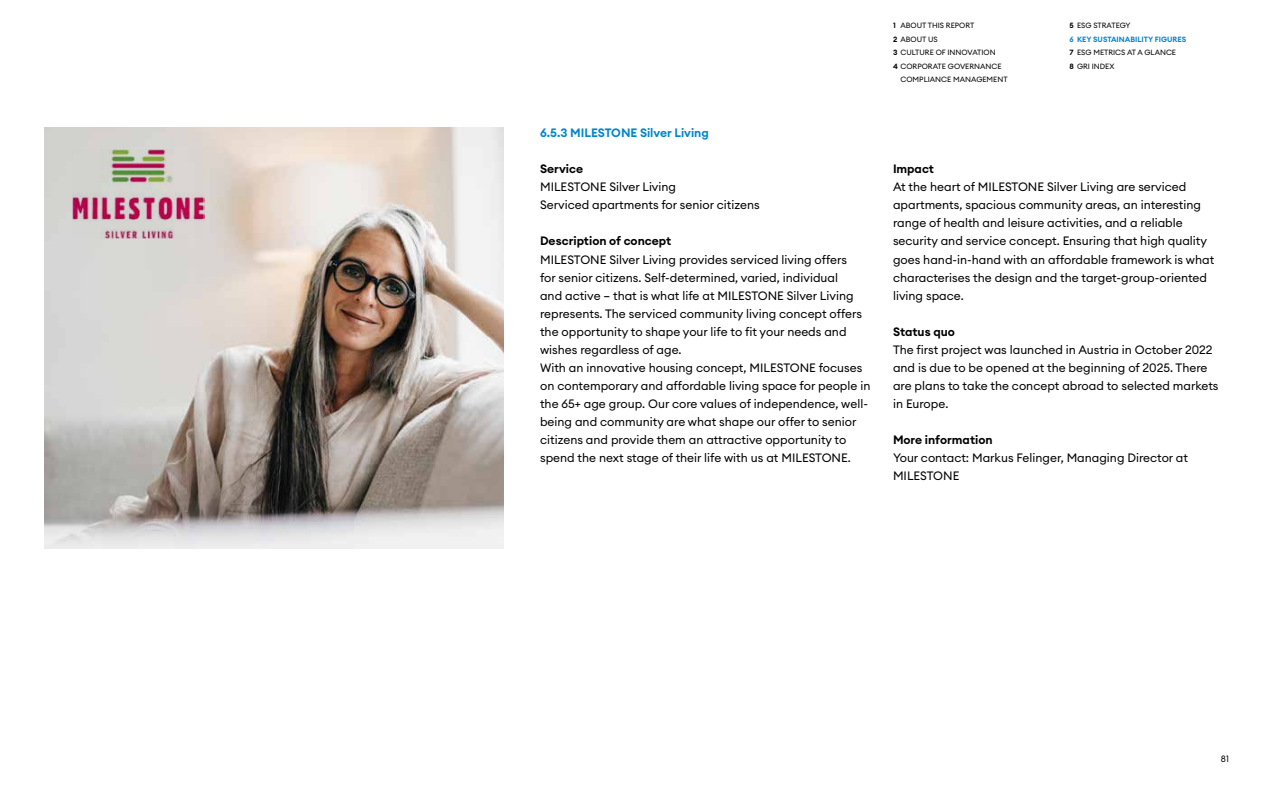
<style>
.page{position:relative;width:1263px;height:790px;background:#fff}
.page>*{position:absolute;margin:0;border:0;box-sizing:border-box;transform-origin:0 0}
.t1{font:12px/18px "Euclid Circular A";color:#000}
.t2{font:600 12px "Euclid Circular A";color:#000}
.t3{font:600 12px "Euclid Circular A";color:#0086cd}
.t4{font:9px "Euclid Circular A";color:#000}
.t5{font:7.5px/13.5px "Euclid Circular A";color:#000}
.s1{font-weight:600}
.s2{font-weight:600;color:#0086cd}
</style>
<div class="page">
<img style="left:45px;top:128px;width:458px;height:420px">
<img style="left:73px;top:150px;width:132px;height:88px">
<p class="t3" style="left:540px;top:125px;width:170px">6.5.3 MILESTONE Silver Living</p>
<p class="t2" style="left:540px;top:161px;width:45px">Service</p>
<p class="t1" style="left:540px;top:178px;width:221px">MILESTONE Silver Living<br>Serviced apartments for senior citizens</p>
<p class="t2" style="left:540px;top:233px;width:133px">Description of concept</p>
<p class="t1" style="left:540px;top:250px;width:332px">MILESTONE Silver Living provides serviced living offers<br>for senior citizens. Self-determined, varied, individual<br>and active – that is what life at MILESTONE Silver Living represents. The serviced community living concept offers the opportunity to shape your life to fit your needs and wishes regardless of age.<br>With an innovative housing concept, MILESTONE focuses on contemporary and affordable living space for people in the 65+ age group. Our core values of independence, well&shy;being and community are what shape our offer to senior citizens and provide them an attractive opportunity to spend the next stage of their life with us at MILESTONE.</p>
<p class="t5" style="left:893px;top:19px;width:83px"><span class="s1">1</span> ABOUT THIS REPORT</p>
<p class="t5" style="left:893px;top:32px;width:46px"><span class="s1">2</span> ABOUT US</p>
<p class="t5" style="left:893px;top:46px;width:104px"><span class="s1">3</span> CULTURE OF INNOVATION</p>
<p class="t5" style="left:893px;top:59px;width:110px"><span class="s1">4</span> CORPORATE GOVERNANCE</p>
<p class="t5" style="left:900px;top:73px;width:109px">COMPLIANCE MANAGEMENT</p>
<p class="t5" style="left:1069px;top:19px;width:118px"><span class="s1">5</span> ESG STRATEGY<br><span class="s2">6 KEY SUSTAINABILITY FIGURES<br></span><span class="s1">7</span> ESG METRICS AT A GLANCE<br><span class="s1">8</span> GRI INDEX</p>
<p class="t2" style="left:893px;top:161px;width:43px">Impact</p>
<p class="t1" style="left:893px;top:178px;width:323px">At the heart of MILESTONE Silver Living are serviced apartments, spacious community areas, an interesting range of health and leisure activities, and a reliable security and service concept. Ensuring that high quality goes hand-in-hand with an affordable framework is what characterises the design and the target-group-oriented living space.</p>
<p class="t2" style="left:893px;top:323px;width:63px">Status quo</p>
<p class="t1" style="left:893px;top:340px;width:327px">The first project was launched in Austria in October 2022 and is due to be opened at the beginning of 2025. There are plans to take the concept abroad to selected markets in Europe.</p>
<p class="t2" style="left:893px;top:431px;width:101px">More information</p>
<p class="t1" style="left:893px;top:448px;width:297px">Your contact: Markus Felinger, Managing Director at<br>MILESTONE</p>
<p class="t4" style="left:1221px;top:752px;width:10px">81</p>
</div>
